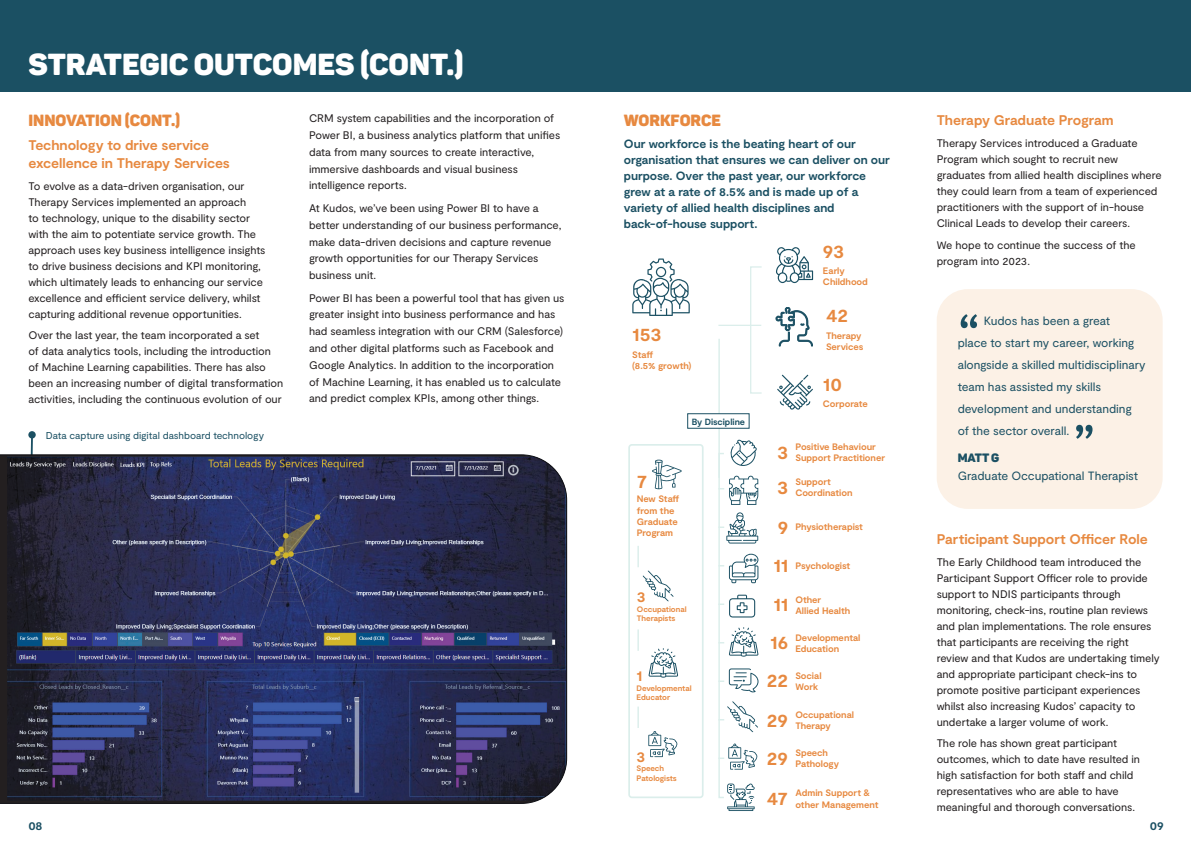
<style>
.page{position:relative;width:1191px;height:842px;background:#fff}
.page>*{position:absolute;margin:0;border:0;box-sizing:border-box;transform-origin:0 0}
.t1{font:58.8px "Moderat";color:#1b5063}
.Heading_New{font:30px "Panton Black Caps";color:#fff}
.Subheading{font:700 19px "Moderat";letter-spacing:-.005em;color:#e78940}
.Subheading-2{font:16px "Panton Black Caps";color:#e78940}
.Subheading-3{font:700 15px "Moderat";color:#e78940}
.Subheading-4{font:700 14px/18px "Moderat";letter-spacing:-.005em;color:#e78940}
.Intro_Para{font:700 12px/16px "Moderat";letter-spacing:-.005em;color:#1b5063}
.t2{font:12px/22px "Moderat";letter-spacing:-.005em;color:#1b5063}
.t3{font:12px "Panton Black Caps";color:#1b5063}
.Body{font:11px/16px "Moderat";letter-spacing:-.005em;color:#231f20}
.Subheading-5{font:11px/16px "Moderat";letter-spacing:-.005em;color:#231f20}
.Photo_Caption{font:10px "Moderat";letter-spacing:-.005em;color:#1b5063}
.Subheading-6{font:700 9.3px/11.2px "Moderat";letter-spacing:-.005em;color:#e78940}
.Subheading-7{font:700 9px "Moderat";letter-spacing:-.005em;color:#1b5063}
.Subheading-8{font:700 7.9px/9.5px "Moderat";letter-spacing:-.005em;color:#e78940}
</style>
<div class="page">
<div style="left:936px;top:289px;width:226px;height:220px;background:#fcf1e6;border-radius:31px"></div>
<div style="left:0;top:0;width:1191px;height:91px;background:#1b5063"></div>
<svg style="left:730px;top:440px;width:26px;height:26px"></svg>
<svg style="left:727px;top:783px;width:27px;height:28px"></svg>
<svg style="left:632px;top:258px;width:58px;height:58px"></svg>
<div style="left:750px;top:266px;width:12px;height:128px;border:1px solid #dbeeeb"></div>
<div style="left:718px;top:453px;width:6px;height:345px;border:1px solid #dbeeeb"></div>
<hr style="left:718px;top:325px;width:43px;height:1px;background:#dbeeeb">
<svg style="left:718px;top:476px;width:40px;height:29px"></svg>
<hr style="left:718px;top:339px;width:2px;height:139px;background:#dbeeeb">
<hr style="left:637px;top:546px;width:2px;height:21px;background:#dbeeeb">
<hr style="left:637px;top:629px;width:2px;height:22px;background:#dbeeeb">
<hr style="left:637px;top:706px;width:2px;height:22px;background:#dbeeeb">
<svg style="left:718px;top:512px;width:40px;height:31px"></svg>
<svg style="left:718px;top:554px;width:40px;height:29px"></svg>
<svg style="left:718px;top:595px;width:37px;height:22px"></svg>
<svg style="left:718px;top:627px;width:40px;height:30px"></svg>
<svg style="left:718px;top:668px;width:40px;height:24px"></svg>
<svg style="left:718px;top:743px;width:39px;height:27px"></svg>
<div style="left:687px;top:413px;width:62px;height:16px;background:#fff;border:1px solid #1b5063"></div>
<svg style="left:652px;top:460px;width:30px;height:29px"></svg>
<svg style="left:648px;top:648px;width:30px;height:30px"></svg>
<svg style="left:648px;top:731px;width:29px;height:26px"></svg>
<svg style="left:642px;top:570px;width:31px;height:32px"></svg>
<div style="left:628px;top:444px;width:75px;height:354px;border:2px solid #dbeeeb;border-radius:3px"></div>
<svg style="left:29px;top:437px;width:5px;height:17px"></svg>
<div style="left:28px;top:431px;width:8px;height:7px;background:#1b5063;border-radius:50%"></div>
<svg style="left:0;top:454px;width:567px;height:350px;background:#2e3358"></svg>
<svg style="left:718px;top:701px;width:40px;height:31px"></svg>
<svg style="left:776px;top:307px;width:36px;height:39px"></svg>
<svg style="left:776px;top:247px;width:37px;height:36px"></svg>
<svg style="left:777px;top:375px;width:36px;height:35px"></svg>
<p class="Heading_New" style="left:28px;top:45px;width:437px">STRATEGIC OUTCOMES (CONT.)</p>
<p class="Subheading-2" style="left:28px;top:110px;width:153px">INNOVATION (CONT.)</p>
<p class="Subheading-4" style="left:28px;top:137px;width:203px">Technology to drive service excellence in Therapy Services</p>
<p class="Subheading-5" style="left:28px;top:178px;width:239px">To evolve as a data-driven organisation, our Therapy Services implemented an approach<br>to technology, unique to the disability sector with the aim to potentiate service growth. The approach uses key business intelligence insights to drive business decisions and KPI monitoring, which ultimately leads to enhancing our service excellence and efficient service delivery, whilst capturing additional revenue opportunities.</p>
<p class="Body" style="left:28px;top:328px;width:256px">Over the last year, the team incorporated a set<br>of data analytics tools, including the introduction of Machine Learning capabilities. There has also been an increasing number of digital transformation activities, including the continuous evolution of our</p>
<p class="Body" style="left:309px;top:110px;width:253px;line-height:16.8px">CRM system capabilities and the incorporation of Power BI, a business analytics platform that unifies data from many sources to create interactive, immersive dashboards and visual business intelligence reports.</p>
<p class="Body" style="left:309px;top:200px;width:254px;line-height:16.8px">At Kudos, we’ve been using Power BI to have a better understanding of our business performance, make data-driven decisions and capture revenue growth opportunities for our Therapy Services business unit.</p>
<p class="Body" style="left:309px;top:290px;width:257px;line-height:16.8px">Power BI has been a powerful tool that has given us greater insight into business performance and has had seamless integration with our CRM (Salesforce) and other digital platforms such as Facebook and Google Analytics. In addition to the incorporation of Machine Learning, it has enabled us to calculate and predict complex KPIs, among other things.</p>
<p class="Photo_Caption" style="left:46px;top:430px;width:220px">Data capture using digital dashboard technology</p>
<p class="Subheading-2" style="left:624px;top:110px;width:99px">WORKFORCE</p>
<p class="Intro_Para" style="left:624px;top:136px;width:268px">Our workforce is the beating heart of our organisation that ensures we can deliver on our purpose. Over the past year, our workforce grew at a rate of 8.5% and is made up of a variety of allied health disciplines and back-of-house support.</p>
<p class="Subheading" style="left:632px;top:323px;width:31px">153</p>
<p class="Subheading-6" style="left:632px;top:349px;width:61px">Staff<br>(8.5% growth)</p>
<p class="Subheading-7" style="left:691px;top:416px;width:55px">By Discipline</p>
<p class="Subheading" style="left:636px;top:470px;width:12px">7</p>
<p class="Subheading-6" style="left:636px;top:494px;width:44px">New Staff from the<br>Graduate<br>Program</p>
<p class="Subheading-3" style="left:637px;top:588px;width:10px">3</p>
<p class="Subheading-8" style="left:637px;top:605px;width:51px">Occupational<br>Therapists</p>
<p class="Subheading-3" style="left:636px;top:667px;width:7px">1</p>
<p class="Subheading-8" style="left:636px;top:684px;width:57px">Developmental<br>Educator</p>
<p class="Subheading-3" style="left:636px;top:747px;width:10px">3</p>
<p class="Subheading-8" style="left:636px;top:764px;width:42px">Speech<br>Patologists</p>
<p class="Subheading" style="left:823px;top:240px;width:23px">93</p>
<p class="Subheading-6" style="left:823px;top:266px;width:46px">Early<br>Childhood</p>
<p class="Subheading" style="left:826px;top:305px;width:23px">42</p>
<p class="Subheading-6" style="left:826px;top:330px;width:39px">Therapy<br>Services</p>
<p class="Subheading" style="left:823px;top:373px;width:21px">10</p>
<p class="Subheading-6" style="left:823px;top:399px;width:46px">Corporate</p>
<p class="Subheading" style="left:777px;top:441px;width:13px">3</p>
<p class="Subheading" style="left:777px;top:477px;width:13px">3</p>
<p class="Subheading" style="left:778px;top:516px;width:12px">9</p>
<p class="Subheading" style="left:773px;top:554px;width:16px">11</p>
<p class="Subheading" style="left:773px;top:593px;width:16px">11</p>
<p class="Subheading" style="left:770px;top:631px;width:19px">16</p>
<p class="Subheading" style="left:767px;top:669px;width:23px">22</p>
<p class="Subheading" style="left:767px;top:709px;width:22px">29</p>
<p class="Subheading" style="left:767px;top:747px;width:22px">29</p>
<p class="Subheading" style="left:767px;top:787px;width:22px">47</p>
<p class="Subheading-6" style="left:795px;top:441px;width:91px">Positive Behaviour<br>Support Practitioner</p>
<p class="Subheading-6" style="left:795px;top:476px;width:59px">Support<br>Coordination</p>
<p class="Subheading-6" style="left:795px;top:522px;width:69px">Physiotherapist</p>
<p class="Subheading-6" style="left:795px;top:560px;width:56px">Psychologist</p>
<p class="Subheading-6" style="left:795px;top:595px;width:56px">Other<br>Allied Health</p>
<p class="Subheading-6" style="left:795px;top:632px;width:67px">Developmental<br>Education</p>
<p class="Subheading-6" style="left:795px;top:670px;width:28px">Social<br>Work</p>
<p class="Subheading-6" style="left:795px;top:709px;width:60px">Occupational<br>Therapy</p>
<p class="Subheading-6" style="left:795px;top:747px;width:45px">Speech<br>Pathology</p>
<p class="Subheading-6" style="left:795px;top:788px;width:85px">Admin Support &amp; other Management</p>
<p class="Subheading-4" style="left:936px;top:112px;width:178px">Therapy Graduate Program</p>
<p class="Body" style="left:936px;top:136px;width:226px">Therapy Services introduced a Graduate Program which sought to recruit new graduates from allied health disciplines where they could learn from a team of experienced practitioners with the support of in-house Clinical Leads to develop their careers.</p>
<p class="Body" style="left:936px;top:237px;width:200px">We hope to continue the success of the program into 2023.</p>
<p class="t1" style="left:957px;top:301px;width:24px">“</p>
<p class="t2" style="left:957px;top:310px;width:189px;text-indent:26px">Kudos has been a great<br>place to start my career, working alongside a skilled multidisciplinary team has assisted my skills development and understanding of the sector overall.</p>
<p class="t3" style="left:957px;top:450px;width:43px">MATT G</p>
<p class="t1" style="left:1072px;top:412px;width:24px">”</p>
<p class="t2" style="left:957px;top:465px;width:182px">Graduate Occupational Therapist</p>
<p class="Subheading-4" style="left:936px;top:531px;width:213px">Participant Support Officer Role</p>
<p class="Body" style="left:936px;top:554px;width:224px">The Early Childhood team introduced the Participant Support Officer role to provide support to NDIS participants through monitoring, check-ins, routine plan reviews and plan implementations. The role ensures that participants are receiving the right review and that Kudos are undertaking timely and appropriate participant check-ins to promote positive participant experiences whilst also increasing Kudos’ capacity to undertake a larger volume of work.</p>
<p class="Body" style="left:936px;top:736px;width:205px">The role has shown great participant outcomes, which to date have resulted in high satisfaction for both staff and child representatives who are able to have meaningful and thorough conversations.</p>
<p class="Intro_Para" style="left:28px;top:818px;width:16px">08</p>
<p class="Intro_Para" style="left:1150px;top:818px;width:15px">09</p>
</div>
